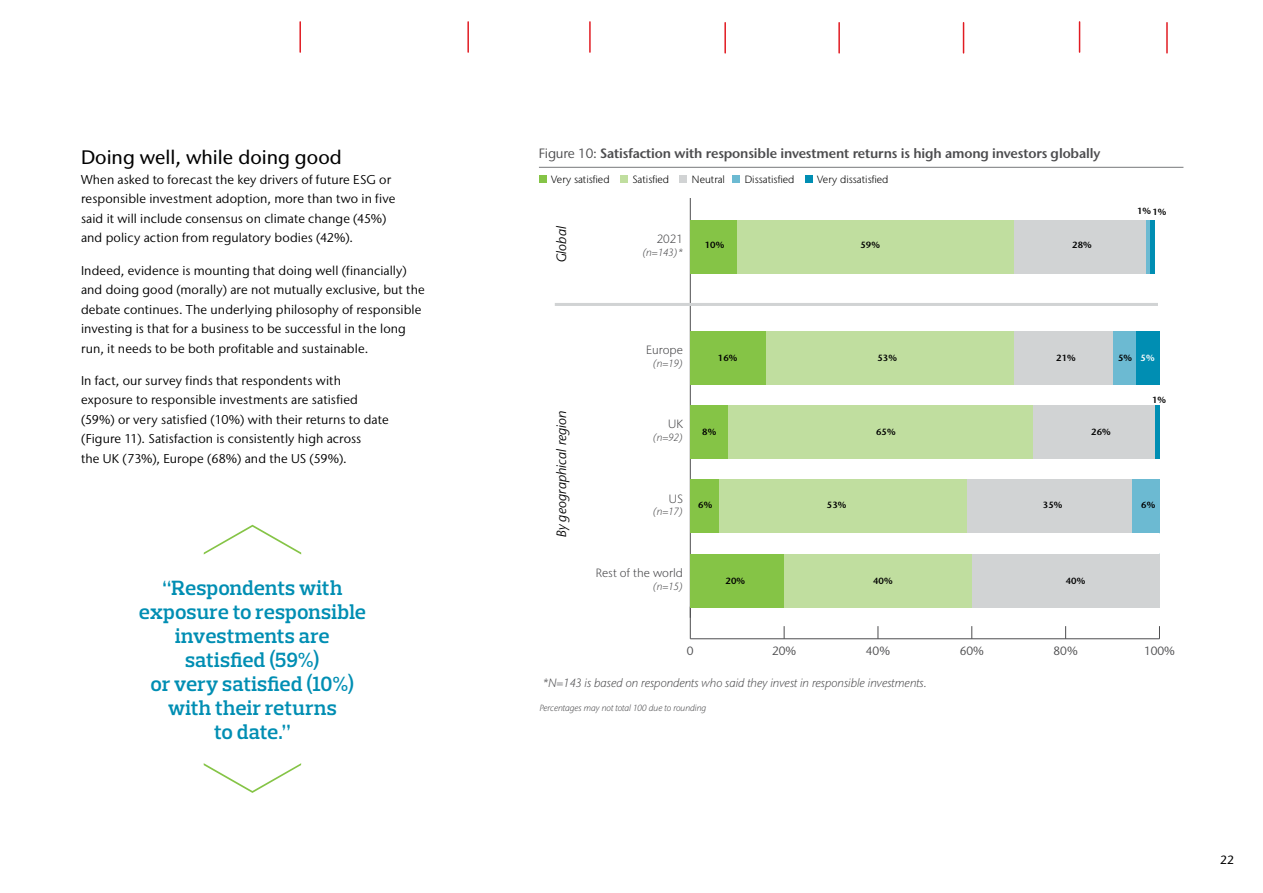
<style>
.page{position:relative;width:1263px;height:893px;background:#fff}
.page>*{position:absolute;margin:0;border:0;box-sizing:border-box;transform-origin:0 0}
.t1{font:600 21px/24px "Prelo Slab";letter-spacing:.005em;color:#008eb3;text-align:center}
.t2{font:500 19.5px "Stone Sans IIITC Pro";color:#000}
.t3{font:600 13.5px "Stone Sans IIITC Pro";letter-spacing:-.01em;color:#4d4d4f}
.t4{font:italic 13.5px "Stone Sans IIITC Pro";color:#000}
.t5{font:12.75px/19.5px "Stone Sans IIITC Pro";letter-spacing:.01em;color:#000}
.t6{font:italic 300 12px "Stone Sans IIITC Pro";color:#4d4d4f}
.t7{font:300 12px "Stone Sans IIITC Pro";color:#4d4d4f}
.t8{font:12px "Stone Sans IIITC Pro";color:#4d4d4f}
.t9{font:500 12px "Stone Sans IIITC Pro";color:#000}
.t10{font:300 10.5px "Stone Sans IIITC Pro";color:#000}
.t11{font:italic 300 10.5px "Stone Sans IIITC Pro";color:#4d4d4f}
.t12{font:600 9px "Stone Sans IIITC Pro";color:#000}
.t13{font:italic 300 9px "Stone Sans IIITC Pro";color:#4d4d4f}
.s1{font-weight:400}
.s2{color:#fff}
</style>
<div class="page">
<hr style="left:299px;top:22px;width:2px;height:30px;background:#e11b22">
<hr style="left:467px;top:22px;width:2px;height:30px;background:#e11b22">
<hr style="left:1079px;top:22px;width:1px;height:30px;background:#e11b22">
<hr style="left:589px;top:22px;width:2px;height:30px;background:#e11b22">
<hr style="left:963px;top:23px;width:1px;height:30px;background:#e11b22">
<hr style="left:1166px;top:23px;width:2px;height:30px;background:#e11b22">
<hr style="left:838px;top:23px;width:2px;height:30px;background:#e11b22">
<hr style="left:724px;top:23px;width:2px;height:30px;background:#e11b22">
<hr style="left:690px;top:638px;width:469px;height:1px;background:#4d4d4f">
<hr style="left:690px;top:607px;width:1px;height:32px;background:#4d4d4f">
<svg style="left:784px;top:626px;width:1px;height:13px"></svg>
<svg style="left:877px;top:626px;width:1px;height:13px"></svg>
<svg style="left:971px;top:626px;width:1px;height:13px"></svg>
<svg style="left:1065px;top:626px;width:1px;height:13px"></svg>
<svg style="left:1159px;top:626px;width:1px;height:13px"></svg>
<hr style="left:690px;top:199px;width:1px;height:419px;background:#4d4d4f">
<svg style="left:689px;top:229px;width:1px;height:19px"></svg>
<div style="left:1150px;top:220px;width:5px;height:54px;background:#008eb3"></div>
<div style="left:1136px;top:331px;width:23px;height:54px;background:#008eb3"></div>
<hr style="left:1155px;top:405px;width:4px;height:54px;background:#008eb3">
<div style="left:1145px;top:220px;width:5px;height:54px;background:#6cbad2"></div>
<div style="left:1112px;top:331px;width:24px;height:54px;background:#6cbad2"></div>
<div style="left:1131px;top:480px;width:28px;height:53px;background:#6cbad2"></div>
<div style="left:1014px;top:220px;width:131px;height:54px;background:#d1d3d4"></div>
<div style="left:1014px;top:331px;width:98px;height:54px;background:#d1d3d4"></div>
<div style="left:1033px;top:405px;width:122px;height:54px;background:#d1d3d4"></div>
<div style="left:967px;top:480px;width:164px;height:53px;background:#d1d3d4"></div>
<div style="left:972px;top:554px;width:187px;height:53px;background:#d1d3d4"></div>
<div style="left:737px;top:220px;width:277px;height:54px;background:#c0de9f"></div>
<div style="left:765px;top:331px;width:249px;height:54px;background:#c0de9f"></div>
<div style="left:728px;top:405px;width:305px;height:54px;background:#c0de9f"></div>
<div style="left:718px;top:480px;width:249px;height:53px;background:#c0de9f"></div>
<div style="left:784px;top:554px;width:188px;height:53px;background:#c0de9f"></div>
<div style="left:690px;top:220px;width:47px;height:54px;background:#85c446"></div>
<div style="left:690px;top:331px;width:75px;height:54px;background:#85c446"></div>
<div style="left:690px;top:405px;width:38px;height:54px;background:#85c446"></div>
<div style="left:690px;top:480px;width:28px;height:53px;background:#85c446"></div>
<div style="left:690px;top:554px;width:94px;height:53px;background:#85c446"></div>
<hr style="left:555px;top:303px;width:603px;height:3px;background:#d1d3d4">
<hr style="left:539px;top:167px;width:644px;height:1px;background:#77787b">
<div style="left:539px;top:175px;width:7px;height:8px;background:#85c446"></div>
<div style="left:620px;top:175px;width:7px;height:8px;background:#c0de9f"></div>
<div style="left:680px;top:175px;width:7px;height:8px;background:#d1d3d4"></div>
<div style="left:732px;top:175px;width:8px;height:8px;background:#6cbad2"></div>
<div style="left:805px;top:175px;width:7px;height:8px;background:#008eb3"></div>
<svg style="left:204px;top:763px;width:97px;height:30px"></svg>
<svg style="left:204px;top:525px;width:97px;height:29px"></svg>
<h2 class="t2" style="left:81px;top:145px;width:262px">Doing well, while doing good</h2>
<p class="t5" style="left:81px;top:170px;width:316px">When asked to forecast the key drivers of future ESG or responsible investment adoption, more than two in five said it will include consensus on climate change (45%) and policy action from regulatory bodies (42%).</p>
<p class="t5" style="left:81px;top:260px;width:345px">Indeed, evidence is mounting that doing well (financially) and doing good (morally) are not mutually exclusive, but the debate continues. The underlying philosophy of responsible investing is that for a business to be successful in the long run, it needs to be both profitable and sustainable.</p>
<p class="t5" style="left:81px;top:371px;width:309px">In fact, our survey finds that respondents with exposure to responsible investments are satisfied (59%) or very satisfied (10%) with their returns to date (Figure 11). Satisfaction is consistently high across<br>the UK (73%), Europe (68%) and the US (59%).</p>
<h1 class="t1" style="left:139px;top:576px;width:229px">“Respondents with exposure to responsible investments are satisfied (59%)<br>or very satisfied (10%) with their returns<br>to date.”</h1>
<p class="t3" style="left:539px;top:145px;width:563px"><span class="s1">Figure 10:</span> Satisfaction with responsible investment returns is high among investors globally</p>
<p class="t10" style="left:551px;top:172px;width:60px">Very satisfied</p>
<p class="t10" style="left:632px;top:172px;width:38px">Satisfied</p>
<p class="t10" style="left:692px;top:172px;width:34px">Neutral</p>
<p class="t10" style="left:745px;top:172px;width:51px">Dissatisfied</p>
<p class="t10" style="left:817px;top:172px;width:73px">Very dissatisfied</p>
<p class="t4" style="left:553px;top:262px;width:38px;rotate:-90deg">Global</p>
<p class="t7" style="left:657px;top:232px;width:28px">2021</p>
<p class="t11" style="left:642px;top:246px;width:42px">(n=143)*</p>
<p class="t12" style="left:705px;top:239px;width:21px">10%</p>
<p class="t12" style="left:860px;top:239px;width:21px">59%</p>
<p class="t12" style="left:1072px;top:239px;width:21px">28%</p>
<p class="t12" style="left:1137px;top:206px;width:31px">1%1%</p>
<p class="t7" style="left:646px;top:343px;width:38px">Europe</p>
<p class="t11" style="left:653px;top:357px;width:32px">(n=19)</p>
<p class="t12" style="left:718px;top:352px;width:21px">16%</p>
<p class="t12" style="left:877px;top:352px;width:21px">53%</p>
<p class="t12" style="left:1056px;top:352px;width:21px">21%</p>
<p class="t12" style="left:1118px;top:352px;width:38px">5% <span class="s2">5%</span></p>
<p class="t12" style="left:1152px;top:395px;width:16px">1%</p>
<p class="t4" style="left:553px;top:537px;width:129px;rotate:-90deg">By geographical region</p>
<p class="t7" style="left:668px;top:417px;width:16px">UK</p>
<p class="t11" style="left:653px;top:431px;width:32px">(n=92)</p>
<p class="t12" style="left:702px;top:426px;width:16px">8%</p>
<p class="t12" style="left:876px;top:426px;width:21px">65%</p>
<p class="t12" style="left:1091px;top:426px;width:21px">26%</p>
<p class="t7" style="left:669px;top:491px;width:16px">US</p>
<p class="t11" style="left:653px;top:505px;width:32px">(n=17)</p>
<p class="t12" style="left:698px;top:499px;width:16px">6%</p>
<p class="t12" style="left:827px;top:499px;width:21px">53%</p>
<p class="t12" style="left:1043px;top:499px;width:21px">35%</p>
<p class="t12" style="left:1141px;top:499px;width:16px">6%</p>
<p class="t7" style="left:596px;top:565px;width:89px">Rest of the world</p>
<p class="t11" style="left:653px;top:579px;width:32px">(n=15)</p>
<p class="t12" style="left:725px;top:575px;width:21px">20%</p>
<p class="t12" style="left:873px;top:575px;width:21px">40%</p>
<p class="t12" style="left:1066px;top:575px;width:21px">40%</p>
<p class="t8" style="left:687px;top:643px;width:8px">0</p>
<p class="t8" style="left:772px;top:643px;width:26px">20%</p>
<p class="t8" style="left:866px;top:643px;width:26px">40%</p>
<p class="t8" style="left:960px;top:643px;width:26px">60%</p>
<p class="t8" style="left:1053px;top:643px;width:26px">80%</p>
<p class="t8" style="left:1144px;top:643px;width:32px">100%</p>
<p class="t6" style="left:542px;top:675px;width:386px">*N=143 is based on respondents who said they invest in responsible investments.</p>
<p class="t13" style="left:540px;top:703px;width:168px">Percentages may not total 100 due to rounding</p>
<p class="t9" style="left:1220px;top:852px;width:15px">22</p>
</div>
